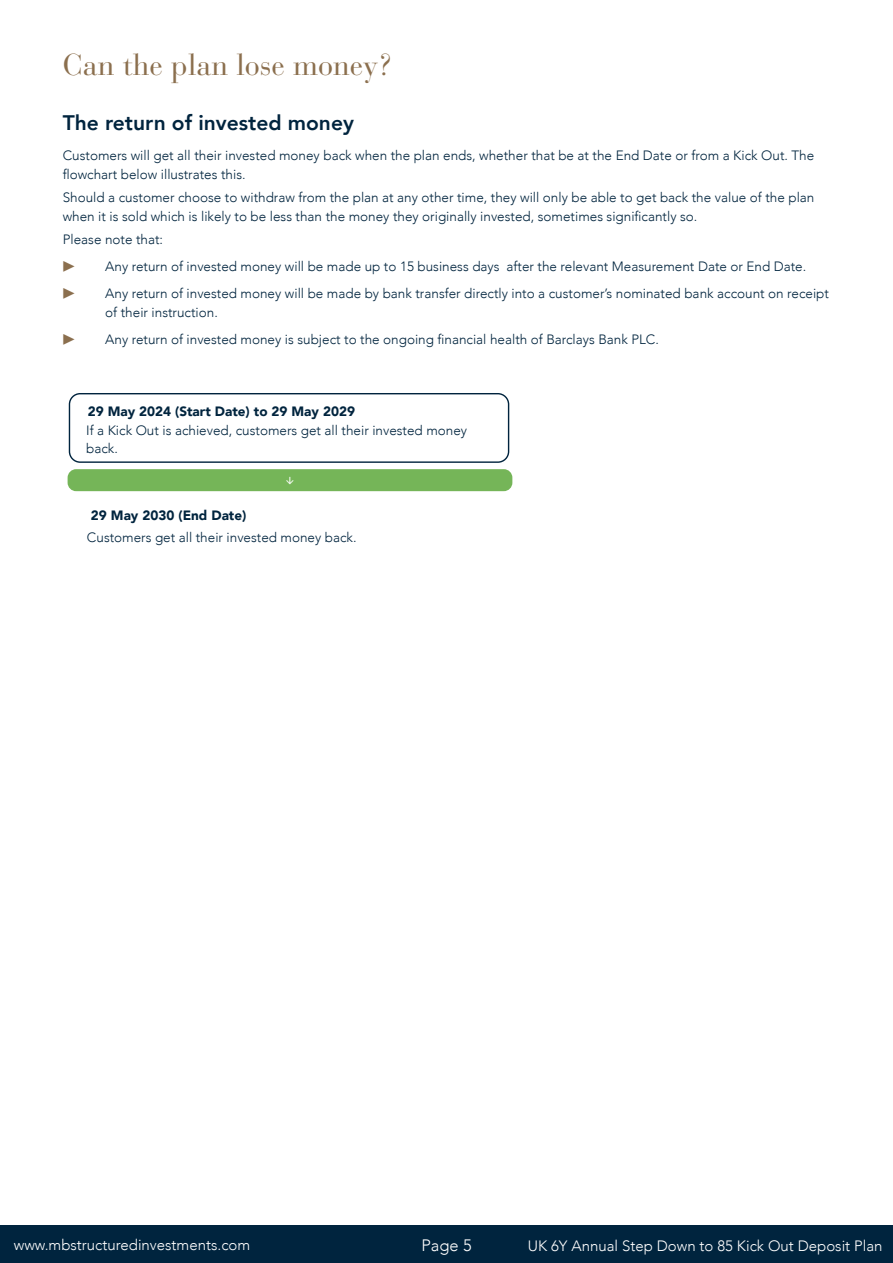
<style>
.page{position:relative;width:893px;height:1263px;background:#fff}
.page>*{position:absolute;margin:0;border:0;box-sizing:border-box;transform-origin:0 0}
.t1{font:30px "Bauer Bodoni Std";color:#8b6f4e}
.t2{font:800 21px "Avenir";color:#00243e}
.t3{font:300 16.5px "Avenir";color:#fff}
.t4{font:300 15px "Avenir";color:#fff}
.t5{font:300 13.5px/18.8px "Avenir";color:#00243e}
.t6{font:900 13.5px "Avenir";color:#00243e}
.t7{font:13.5px "Source Sans Pro";color:#8b6f4e}
.t8{font:13.5px "Source Sans Pro";color:#fff}
</style>
<div class="page">
<div style="left:0;top:1225px;width:893px;height:38px;background:#00243e"></div>
<div style="left:68px;top:469px;width:444px;height:22px;background:#75b558;border-radius:9px"></div>
<div style="left:69px;top:393px;width:440px;height:70px;border:1px solid #00243e;border-radius:11px"></div>
<h1 class="t1" style="left:63px;top:47px;width:332px">Can the plan lose money?</h1>
<h2 class="t2" style="left:63px;top:106px;width:293px">The return of invested money</h2>
<p class="t5" style="left:63px;top:146px;width:753px">Customers will get all their invested money back when the plan ends, whether that be at the End Date or from a Kick Out. The flowchart below illustrates this.</p>
<p class="t5" style="left:63px;top:188px;width:753px">Should a customer choose to withdraw from the plan at any other time, they will only be able to get back the value of the plan when it is sold which is likely to be less than the money they originally invested, sometimes significantly so.</p>
<p class="t5" style="left:63px;top:230px;width:102px">Please note that:</p>
<p class="t7" style="left:63px;top:258px;width:14px">▶</p>
<p class="t5" style="left:105px;top:257px;width:702px">Any return of invested money will be made up to 15 business days after the relevant Measurement Date or End Date.</p>
<p class="t7" style="left:63px;top:285px;width:14px">▶</p>
<p class="t5" style="left:105px;top:284px;width:725px">Any return of invested money will be made by bank transfer directly into a customer’s nominated bank account on receipt of their instruction.</p>
<p class="t7" style="left:63px;top:331px;width:14px">▶</p>
<p class="t5" style="left:105px;top:330px;width:555px">Any return of invested money is subject to the ongoing financial health of Barclays Bank PLC.</p>
<p class="t6" style="left:88px;top:400px;width:269px">29 May 2024 (Start Date) to 29 May 2029</p>
<p class="t5" style="left:86px;top:421px;width:382px">If a Kick Out is achieved, customers get all their invested money back.</p>
<p class="t8" style="left:286px;top:470px;width:10px">↓</p>
<p class="t6" style="left:91px;top:503px;width:157px">29 May 2030 (End Date)</p>
<p class="t5" style="left:87px;top:528px;width:271px">Customers get all their invested money back.</p>
<p class="t4" style="left:14px;top:1236px;width:238px">www.mbstructuredinvestments.com</p>
<p class="t3" style="left:421px;top:1235px;width:52px">Page 5</p>
<p class="t4" style="left:528px;top:1237px;width:356px">UK 6Y Annual Step Down to 85 Kick Out Deposit Plan</p>
</div>
